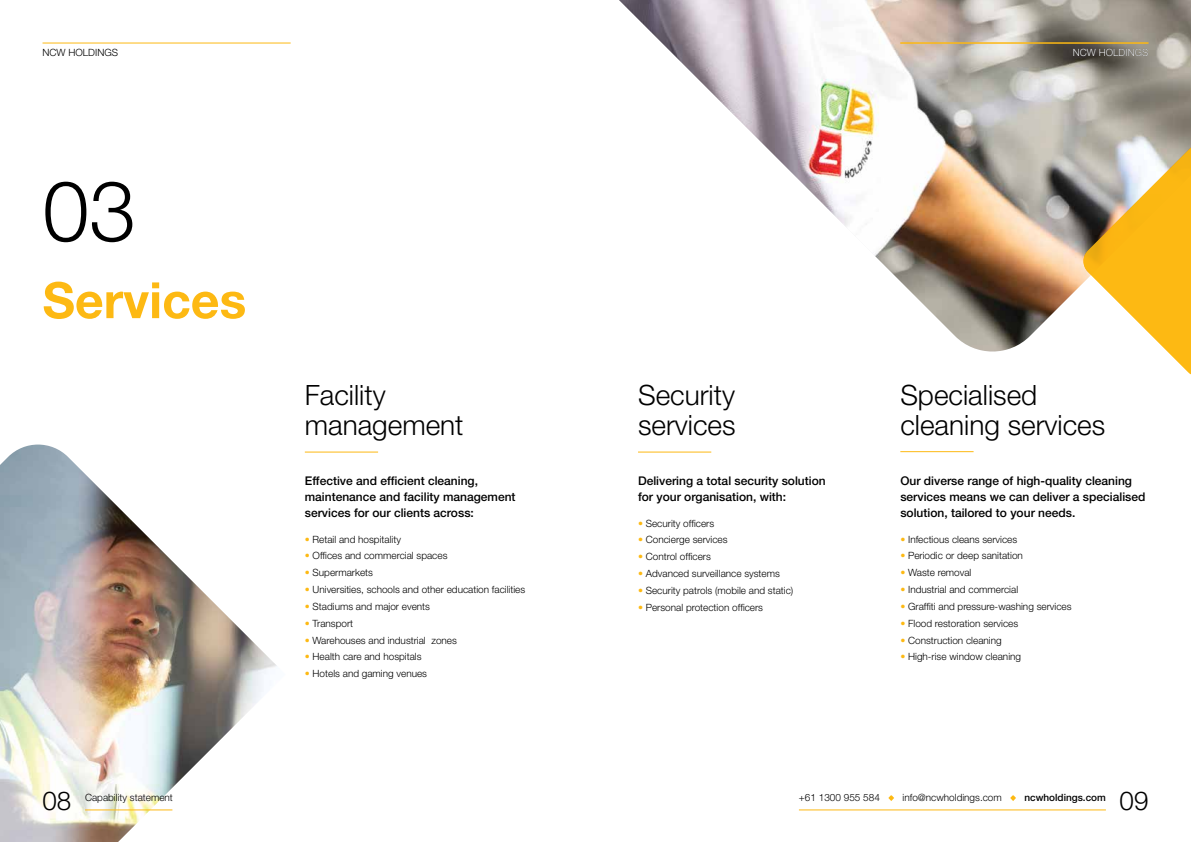
<style>
.page{position:relative;width:1191px;height:842px;background:#fff}
.page>*{position:absolute;margin:0;border:0;box-sizing:border-box;transform-origin:0 0}
.t1{font:300 84px "Helvetica Neue";color:#000}
.t2{font:700 50px "Helvetica Neue";color:#fdb913}
.t3{font:300 28px/30px "Helvetica Neue";color:#000}
.t4{font:300 26px "Helvetica Neue";color:#000}
.t5{font:500 12px/16px "Helvetica Neue";color:#000}
.t6{font:300 10px "Helvetica Neue";color:#000}
.t7{font:500 10px "Helvetica Neue";color:#000}
.t8{font:300 10px "Helvetica Neue";color:#fff}
.s1{color:#fdb913}
</style>
<div class="page">
<img style="left:0;top:445px;width:277px;height:397px">
<img style="left:619px;top:0;width:572px;height:352px">
<hr style="left:305px;top:452px;width:73px;height:1px;background:#fdb913">
<hr style="left:900px;top:451px;width:73px;height:1px;background:#fdb913">
<hr style="left:638px;top:452px;width:73px;height:1px;background:#fdb913">
<svg style="left:1082px;top:143px;width:109px;height:232px"></svg>
<hr style="left:43px;top:43px;width:248px;height:1px;background:#fdb913">
<svg style="left:888px;top:795px;width:6px;height:6px"></svg>
<svg style="left:1010px;top:795px;width:6px;height:6px"></svg>
<hr style="left:85px;top:809px;width:87px;height:1px;background:#fdb913">
<hr style="left:799px;top:809px;width:307px;height:1px;background:#fdb913">
<hr style="left:900px;top:43px;width:248px;height:1px;background:#fdb913">
<p class="t6" style="left:43px;top:46px;width:77px">NCW HOLDINGS</p>
<h1 class="t1" style="left:43px;top:160px;width:95px">03</h1>
<h2 class="t2" style="left:43px;top:269px;width:205px">Services</h2>
<h3 class="t3" style="left:305px;top:380px;width:160px">Facility management</h3>
<p class="t5" style="left:305px;top:473px;width:212px">Effective and efficient cleaning, maintenance and facility management services for our clients across:</p>
<p class="t6" style="left:305px;top:533px;width:98px"><span class="s1">•</span> Retail and hospitality</p>
<p class="t6" style="left:305px;top:550px;width:144px"><span class="s1">•</span> Offices and commercial spaces</p>
<p class="t6" style="left:305px;top:566px;width:70px"><span class="s1">•</span> Supermarkets</p>
<p class="t6" style="left:305px;top:583px;width:222px"><span class="s1">•</span> Universities, schools and other education facilities</p>
<p class="t6" style="left:305px;top:600px;width:127px"><span class="s1">•</span> Stadiums and major events</p>
<p class="t6" style="left:305px;top:617px;width:50px"><span class="s1">•</span> Transport</p>
<p class="t6" style="left:305px;top:634px;width:154px"><span class="s1">•</span> Warehouses and industrial zones</p>
<p class="t6" style="left:305px;top:651px;width:118px"><span class="s1">•</span> Health care and hospitals</p>
<p class="t6" style="left:305px;top:667px;width:124px"><span class="s1">•</span> Hotels and gaming venues</p>
<p class="t8" style="left:1072px;top:46px;width:77px">NCW HOLDINGS</p>
<h3 class="t3" style="left:638px;top:380px;width:99px">Security services</h3>
<p class="t5" style="left:638px;top:473px;width:189px">Delivering a total security solution for your organisation, with:</p>
<p class="t6" style="left:638px;top:517px;width:78px"><span class="s1">•</span> Security officers</p>
<p class="t6" style="left:638px;top:534px;width:91px"><span class="s1">•</span> Concierge services</p>
<p class="t6" style="left:638px;top:550px;width:74px"><span class="s1">•</span> Control officers</p>
<p class="t6" style="left:638px;top:567px;width:143px"><span class="s1">•</span> Advanced surveillance systems</p>
<p class="t6" style="left:638px;top:584px;width:157px"><span class="s1">•</span> Security patrols (mobile and static)</p>
<p class="t6" style="left:638px;top:601px;width:127px"><span class="s1">•</span> Personal protection officers</p>
<h3 class="t3" style="left:900px;top:380px;width:206px">Specialised cleaning services</h3>
<p class="t5" style="left:900px;top:473px;width:247px">Our diverse range of high-quality cleaning services means we can deliver a specialised solution, tailored to your needs.</p>
<p class="t6" style="left:900px;top:533px;width:118px"><span class="s1">•</span> Infectious cleans services</p>
<p class="t6" style="left:900px;top:550px;width:124px"><span class="s1">•</span> Periodic or deep sanitation</p>
<p class="t6" style="left:900px;top:566px;width:73px"><span class="s1">•</span> Waste removal</p>
<p class="t6" style="left:900px;top:583px;width:119px"><span class="s1">•</span> Industrial and commercial</p>
<p class="t6" style="left:900px;top:600px;width:173px"><span class="s1">•</span> Graffiti and pressure-washing services</p>
<p class="t6" style="left:900px;top:617px;width:119px"><span class="s1">•</span> Flood restoration services</p>
<p class="t6" style="left:900px;top:634px;width:103px"><span class="s1">•</span> Construction cleaning</p>
<p class="t6" style="left:900px;top:651px;width:122px"><span class="s1">•</span> High-rise window cleaning</p>
<h3 class="t4" style="left:43px;top:785px;width:30px">08</h3>
<h3 class="t4" style="left:1119px;top:785px;width:30px">09</h3>
<p class="t6" style="left:85px;top:791px;width:89px">Capability statement</p>
<p class="t6" style="left:799px;top:791px;width:83px">+61 1300 955 584</p>
<p class="t6" style="left:902px;top:791px;width:101px">info@ncwholdings.com</p>
<p class="t7" style="left:1024px;top:791px;width:83px">ncwholdings.com</p>
</div>
